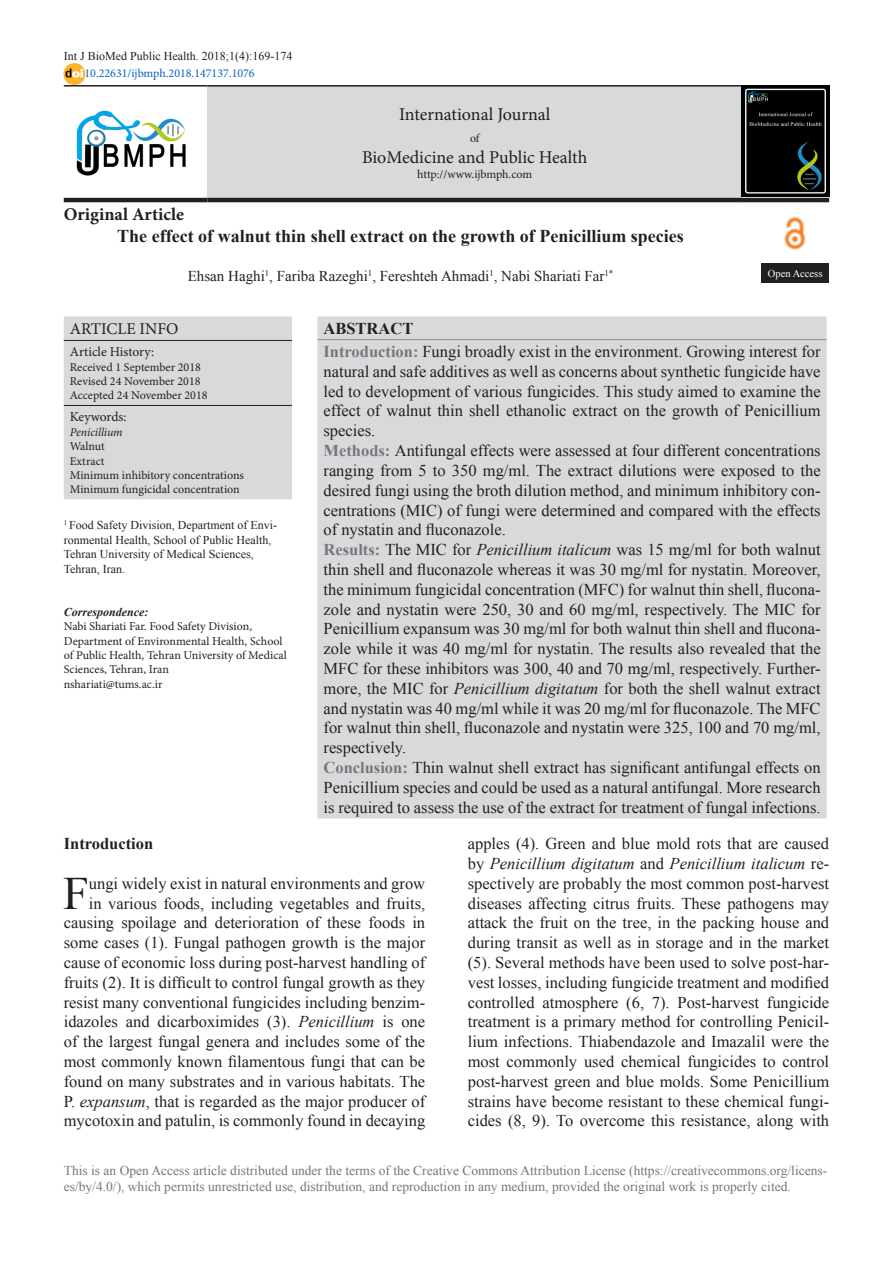
<style>
.page{position:relative;width:893px;height:1263px;background:#fff}
.page>*{position:absolute;margin:0;border:0;box-sizing:border-box;transform-origin:0 0}
.t1{font:46.35px "Times New Roman";color:#231f20}
.t2{font:700 18px "Times New Roman";color:#231f20}
.t3{font:18px "Minion Pro";color:#231f20}
.t4{font:700 18px "Minion Pro";color:#231f20}
.t5{font:16.5px/19.8px "Times New Roman";color:#231f20;text-align:justify}
.t6{font:700 16.5px "Times New Roman";color:#231f20}
.t7{font:16.5px "Minion Pro";color:#231f20}
.t8{font:15px "Times New Roman";color:#231f20}
.t9{font:13.5px/16.2px "Times New Roman";color:#75777a}
.t10{font:13.5px "Minion Pro";letter-spacing:-.005em;color:#231f20}
.t11{font:12px/14.4px "Minion Pro";color:#231f20}
.t12{font:12px/14.4px "Times New Roman";color:#231f20}
.t13{font:12px "Minion Pro";color:#0563c1}
.t14{font:italic 700 12px "Times New Roman";color:#231f20}
.t15{font:italic 12px "Minion Pro";letter-spacing:-.01em;color:#231f20}
.t16{font:10.5px "Times New Roman";color:#fff}
.s1{font-weight:700;color:#75777a}
.s2{font-style:italic}
</style>
<div class="page">
<div style="left:207px;top:86px;width:535px;height:114px;background:#d8d9db"></div>
<hr style="left:64px;top:85px;width:143px;height:2px;background:#231f20">
<hr style="left:207px;top:85px;width:535px;height:2px;background:#231f20">
<hr style="left:64px;top:198px;width:143px;height:4px;background:#231f20">
<hr style="left:207px;top:198px;width:535px;height:4px;background:#231f20">
<hr style="left:742px;top:198px;width:87px;height:4px;background:#231f20">
<img style="left:784px;top:216px;width:22px;height:35px">
<div style="left:761px;top:263px;width:68px;height:20px;background:#231f20"></div>
<div style="left:64px;top:316px;width:228px;height:183px;background:#d8d9db"></div>
<hr style="left:64px;top:340px;width:228px;height:1px;background:#231f20">
<hr style="left:64px;top:405px;width:228px;height:1px;background:#231f20">
<div style="left:317px;top:316px;width:510px;height:502px;background:#d8d9db"></div>
<hr style="left:317px;top:339px;width:510px;height:1px;background:#8a8c8f">
<img style="left:76px;top:110px;width:110px;height:66px">
<img style="left:64px;top:63px;width:22px;height:22px">
<img style="left:742px;top:85px;width:87px;height:111px">
<p class="t12" style="left:64px;top:49px;width:230px">Int J BioMed Public Health. 2018;1(4):169-174</p>
<p class="t13" style="left:85px;top:65px;width:172px">10.22631/ijbmph.2018.147137.1076</p>
<p class="t4" style="left:64px;top:202px;width:122px">Original Article</p>
<p class="t3" style="left:399px;top:102px;width:153px">International Journal</p>
<p class="t11" style="left:470px;top:131px;width:11px">of</p>
<p class="t3" style="left:362px;top:145px;width:227px">BioMedicine and Public Health</p>
<p class="t11" style="left:417px;top:167px;width:116px">http://www.ijbmph.com</p>
<p class="t2" style="left:117px;top:223px;width:568px">The effect of walnut thin shell extract on the growth of Penicillium species</p>
<p class="t8" style="left:188px;top:266px;width:427px">Ehsan Haghi<sup>1</sup>, Fariba Razeghi<sup>1</sup>, Fereshteh Ahmadi<sup>1</sup>, Nabi Shariati Far<sup>1*</sup></p>
<p class="t7" style="left:70px;top:318px;width:110px">ARTICLE INFO</p>
<p class="t10" style="left:70px;top:343px;width:86px">Article History:</p>
<p class="t11" style="left:70px;top:360px;width:133px">Received 1 September 2018</p>
<p class="t11" style="left:70px;top:374px;width:132px">Revised 24 November 2018</p>
<p class="t11" style="left:70px;top:388px;width:139px">Accepted 24 November 2018</p>
<p class="t10" style="left:70px;top:408px;width:58px">Keywords:</p>
<p class="t15" style="left:70px;top:424px;width:54px">Penicillium</p>
<p class="t11" style="left:70px;top:439px;width:37px">Walnut</p>
<p class="t11" style="left:70px;top:453px;width:36px">Extract</p>
<p class="t11" style="left:70px;top:468px;width:176px">Minimum inhibitory concentrations</p>
<p class="t11" style="left:70px;top:482px;width:172px">Minimum fungicidal concentration</p>
<p class="t12" style="left:64px;top:518px;width:215px"><sup>1</sup> Food Safety Division, Department of Envi&shy;ronmental Health, School of Public Health, Tehran University of Medical Sciences, Tehran, Iran.</p>
<p class="t14" style="left:64px;top:603px;width:86px">Correspondence:</p>
<p class="t11" style="left:64px;top:619px;width:225px">Nabi Shariati Far. Food Safety Division, Department of Environmental Health, School of Public Health, Tehran University of Medical Sciences, Tehran, Iran</p>
<p class="t11" style="left:64px;top:677px;width:100px">nshariati@tums.ac.ir</p>
<p class="t16" style="left:768px;top:266px;width:56px">Open Access</p>
<p class="t6" style="left:323px;top:316px;width:91px">ABSTRACT</p>
<p class="t5" style="left:323px;top:341px;width:499px"><span class="s1">Introduction:</span> Fungi broadly exist in the environment. Growing interest for natural and safe additives as well as concerns about synthetic fungicide have led to development of various fungicides. This study aimed to examine the effect of walnut thin shell ethanolic extract on the growth of Penicillium species.</p>
<p class="t5" style="left:323px;top:440px;width:499px"><span class="s1">Methods:</span> Antifungal effects were assessed at four different concentrations ranging from 5 to 350 mg/ml. The extract dilutions were exposed to the desired fungi using the broth dilution method, and minimum inhibitory con&shy;centrations (MIC) of fungi were determined and compared with the effects of nystatin and fluconazole.</p>
<p class="t5" style="left:323px;top:539px;width:499px"><span class="s1">Results:</span> The MIC for <span class="s2">Penicillium italicum</span> was 15 mg/ml for both walnut thin shell and fluconazole whereas it was 30 mg/ml for nystatin. Moreover, the minimum fungicidal concentration (MFC) for walnut thin shell, flucona&shy;zole and nystatin were 250, 30 and 60 mg/ml, respectively. The MIC for Penicillium expansum was 30 mg/ml for both walnut thin shell and flucona&shy;zole while it was 40 mg/ml for nystatin. The results also revealed that the MFC for these inhibitors was 300, 40 and 70 mg/ml, respectively. Further&shy;more, the MIC for <span class="s2">Penicillium digitatum</span> for both the shell walnut extract and nystatin was 40 mg/ml while it was 20 mg/ml for fluconazole. The MFC for walnut thin shell, fluconazole and nystatin were 325, 100 and 70 mg/ml, respectively.</p>
<p class="t5" style="left:323px;top:757px;width:499px"><span class="s1">Conclusion:</span> Thin walnut shell extract has significant antifungal effects on Penicillium species and could be used as a natural antifungal. More research is required to assess the use of the extract for treatment of fungal infections.</p>
<p class="t6" style="left:64px;top:832px;width:91px">Introduction</p>
<p class="t1" style="left:63px;top:860px;width:27px">F</p>
<p class="t5" style="left:64px;top:873px;width:363px;text-align:right">ungi widely exist in natural environments and grow<br>in various foods, including vegetables and fruits, causing spoilage and deterioration of these foods in some cases (1). Fungal pathogen growth is the major cause of economic loss during post-harvest handling of fruits (2). It is difficult to control fungal growth as they resist many conventional fungicides including benzim&shy;idazoles and dicarboximides (3). <span class="s2">Penicillium</span> is one of the largest fungal genera and includes some of the most commonly known filamentous fungi that can be found on many substrates and in various habitats. The P. <span class="s2">expansum</span>, that is regarded as the major producer of mycotoxin and patulin, is commonly found in decaying</p>
<p class="t5" style="left:468px;top:833px;width:363px">apples (4). Green and blue mold rots that are caused by <span class="s2">Penicillium digitatum</span> and <span class="s2">Penicillium italicum</span> re&shy;spectively are probably the most common post-harvest diseases affecting citrus fruits. These pathogens may attack the fruit on the tree, in the packing house and during transit as well as in storage and in the market (5). Several methods have been used to solve post-har&shy;vest losses, including fungicide treatment and modified controlled atmosphere (6, 7). Post-harvest fungicide treatment is a primary method for controlling Penicil&shy;lium infections. Thiabendazole and Imazalil were the most commonly used chemical fungicides to control post-harvest green and blue molds. Some Penicillium strains have become resistant to these chemical fungi&shy;cides (8, 9). To overcome this resistance, along with</p>
<p class="t9" style="left:64px;top:1161px;width:765px">This is an Open Access article distributed under the terms of the Creative Commons Attribution License (https://creativecommons.org/licens&shy;es/by/4.0/), which permits unrestricted use, distribution, and reproduction in any medium, provided the original work is properly cited.</p>
</div>
